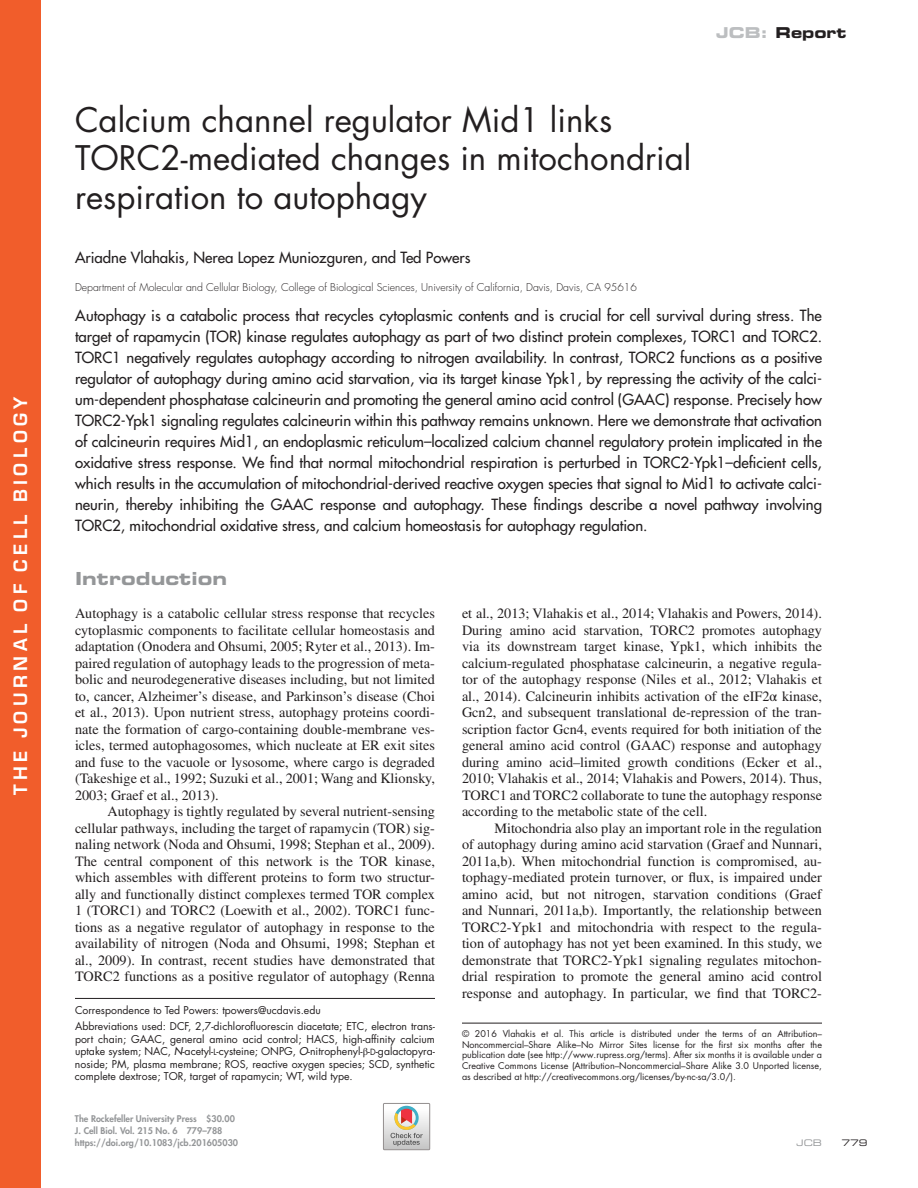
<style>
.page{position:relative;width:918px;height:1188px;background:#fff}
.page>*{position:absolute;margin:0;border:0;box-sizing:border-box;transform-origin:0 0}
.t1{font:33px/38.2px "Futura Std";color:#231f20}
.t2{font:600 18px "Eurostile";letter-spacing:.25em;color:#fff}
.t3{font:18px "Eurostile LT Std Bold Ex 2";letter-spacing:.005em;color:#949698}
.t4{font:500 15px/21px "Futura Std";color:#231f20;text-align:justify}
.t5{font:15px "Eurostile LT Std Bold Ex 2";color:#231f20}
.t6{font:14.25px/16.5px "Times LT Std";color:#231f20;text-align:justify}
.t7{font:10.5px/12.5px "Futura Std";color:#231f20}
.t8{font:300 10.5px "Futura Std";color:#231f20}
.t9{font:9px/10.8px "Futura Std";color:#231f20;text-align:justify}
.t10{font:800 9px/12px "Futura Std";color:#949698}
.t11{font:9px "Eurostile LT Std Ex 2";color:#949698}
.t12{font:9px "Eurostile LT Std Ex 2";color:#231f20}
.s1{color:#bcbec0}
.s2{font-weight:500;font-style:italic}
.s3{font-family:"Futura Std Book SC800";font-size:8.4px}
.s4{font-family:"STIX General"}
</style>
<div class="page">
<svg style="left:383px;top:1103px;width:47px;height:47px"></svg>
<hr style="left:462px;top:1023px;width:360px;height:1px;background:#231f20">
<hr style="left:75px;top:998px;width:360px;height:1px;background:#231f20">
<div style="left:0;top:0;width:40px;height:1188px;background:#f15d2b"></div>
<p class="t2" style="left:13px;top:795px;width:400px;rotate:-90deg">THE JOURNAL OF CELL BIOLOGY</p>
<h1 class="t1" style="left:75px;top:101px;width:618px">Calcium channel regulator Mid1 links<br>TORC2-mediated changes in mitochondrial respiration to autophagy</h1>
<p class="t4" style="left:75px;top:247px;width:397px">Ariadne Vlahakis, Nerea Lopez Muniozguren, and Ted Powers</p>
<p class="t8" style="left:75px;top:281px;width:563px">Department of Molecular and Cellular Biology, College of Biological Sciences, University of California, Davis, Davis, CA 95616</p>
<p class="t5" style="left:716px;top:22px;width:132px"><span class="s1">JCB:</span> Report</p>
<p class="t4" style="left:75px;top:305px;width:749px">Autophagy is a catabolic process that recycles cytoplasmic contents and is crucial for cell survival during stress. The target of rapamycin (TOR) kinase regulates autophagy as part of two distinct protein complexes, TORC1 and TORC2.<br>TORC1 negatively regulates autophagy according to nitrogen availability. In contrast, TORC2 functions as a positive regulator of autophagy during amino acid starvation, via its target kinase Ypk1, by repressing the activity of the calci&shy;um-dependent phosphatase calcineurin and promoting the general amino acid control (GAAC) response. Precisely how TORC2-Ypk1 signaling regulates calcineurin within this pathway remains unknown. Here we demonstrate that activation of calcineurin requires Mid1, an endoplasmic reticulum–localized calcium channel regulatory protein implicated in the oxidative stress response. We find that normal mitochondrial respiration is perturbed in TORC2-Ypk1–deficient cells, which results in the accumulation of mitochondrial-derived reactive oxygen species that signal to Mid1 to activate calci&shy;neurin, thereby inhibiting the GAAC response and autophagy. These findings describe a novel pathway involving TORC2, mitochondrial oxidative stress, and calcium homeostasis for autophagy regulation.</p>
<p class="t3" style="left:75px;top:566px;width:154px">Introduction</p>
<p class="t6" style="left:75px;top:605px;width:362px">Autophagy is a catabolic cellular stress response that recycles cytoplasmic components to facilitate cellular homeostasis and adaptation (Onodera and Ohsumi, 2005; Ryter et al., 2013). Im&shy;paired regulation of autophagy leads to the progression of meta&shy;bolic and neurodegenerative diseases including, but not limited to, cancer, Alzheimer’s disease, and Parkinson’s disease (Choi et al., 2013). Upon nutrient stress, autophagy proteins coordi&shy;nate the formation of cargo-containing double-membrane ves&shy;icles, termed autophagosomes, which nucleate at ER exit sites and fuse to the vacuole or lysosome, where cargo is degraded (Takeshige et al., 1992; Suzuki et al., 2001; Wang and Klionsky, 2003; Graef et al., 2013).</p>
<p class="t6" style="left:75px;top:803px;width:362px;text-indent:32px">Autophagy is tightly regulated by several nutrient-sensing cellular pathways, including the target of rapamycin (TOR) sig&shy;naling network (Noda and Ohsumi, 1998; Stephan et al., 2009).<br>The central component of this network is the TOR kinase, which assembles with different proteins to form two structur&shy;ally and functionally distinct complexes termed TOR complex 1 (TORC1) and TORC2 (Loewith et al., 2002). TORC1 func&shy;tions as a negative regulator of autophagy in response to the availability of nitrogen (Noda and Ohsumi, 1998; Stephan et al., 2009). In contrast, recent studies have demonstrated that TORC2 functions as a positive regulator of autophagy (Renna</p>
<p class="t7" style="left:75px;top:1001px;width:362px;line-height:16.8px">Correspondence to Ted Powers: tpowers@ucdavis.edu<br>Abbreviations used: DCF, 2,7-dichlorofluorescin diacetate; ETC, electron trans-</p>
<p class="t7" style="left:75px;top:1033px;width:362px;text-align:justify">port chain; GAAC, general amino acid control; HACS, high-affinity calcium uptake system; NAC, <span class="s2">N</span>-acetyl-<span class="s3">l</span>-cysteine; ONPG, <span class="s2">O</span>-nitrophenyl-<span class="s4">β</span>-<span class="s3">d</span>-galactopyra&shy;noside; PM, plasma membrane; ROS, reactive oxygen species; SCD, synthetic complete dextrose; TOR, target of rapamycin; WT, wild type.</p>
<p class="t10" style="left:75px;top:1112px;width:165px">The Rockefeller University Press $30.00<br>J. Cell Biol. Vol. 215 No. 6 779–788 https://doi.org/10.1083/jcb.201605030</p>
<p class="t6" style="left:462px;top:605px;width:362px">et al., 2013; Vlahakis et al., 2014; Vlahakis and Powers, 2014).<br>During amino acid starvation, TORC2 promotes autophagy via its downstream target kinase, Ypk1, which inhibits the calcium-regulated phosphatase calcineurin, a negative regula&shy;tor of the autophagy response (Niles et al., 2012; Vlahakis et al., 2014). Calcineurin inhibits activation of the eIF2<span class="s4">α</span> kinase, Gcn2, and subsequent translational de-repression of the tran&shy;scription factor Gcn4, events required for both initiation of the general amino acid control (GAAC) response and autophagy during amino acid–limited growth conditions (Ecker et al., 2010; Vlahakis et al., 2014; Vlahakis and Powers, 2014). Thus, TORC1 and TORC2 collaborate to tune the autophagy response according to the metabolic state of the cell.</p>
<p class="t6" style="left:462px;top:819px;width:362px;text-indent:32px">Mitochondria also play an important role in the regulation of autophagy during amino acid starvation (Graef and Nunnari, 2011a,b). When mitochondrial function is compromised, au&shy;tophagy-mediated protein turnover, or flux, is impaired under amino acid, but not nitrogen, starvation conditions (Graef and Nunnari, 2011a,b). Importantly, the relationship between TORC2-Ypk1 and mitochondria with respect to the regula&shy;tion of autophagy has not yet been examined. In this study, we demonstrate that TORC2-Ypk1 signaling regulates mitochon&shy;drial respiration to promote the general amino acid control response and autophagy. In particular, we find that TORC2-</p>
<p class="t9" style="left:462px;top:1028px;width:362px">© 2016 Vlahakis et al. This article is distributed under the terms of an Attribution– Noncommercial–Share Alike–No Mirror Sites license for the first six months after the publication date (see http://www.rupress.org/terms). After six months it is available under a Creative Commons License (Attribution–Noncommercial–Share Alike 3.0 Unported license, as described at http://creativecommons.org/licenses/by-nc-sa/3.0/).</p>
<p class="t11" style="left:796px;top:1136px;width:27px">JCB</p>
<p class="t12" style="left:842px;top:1136px;width:28px">779</p>
</div>
